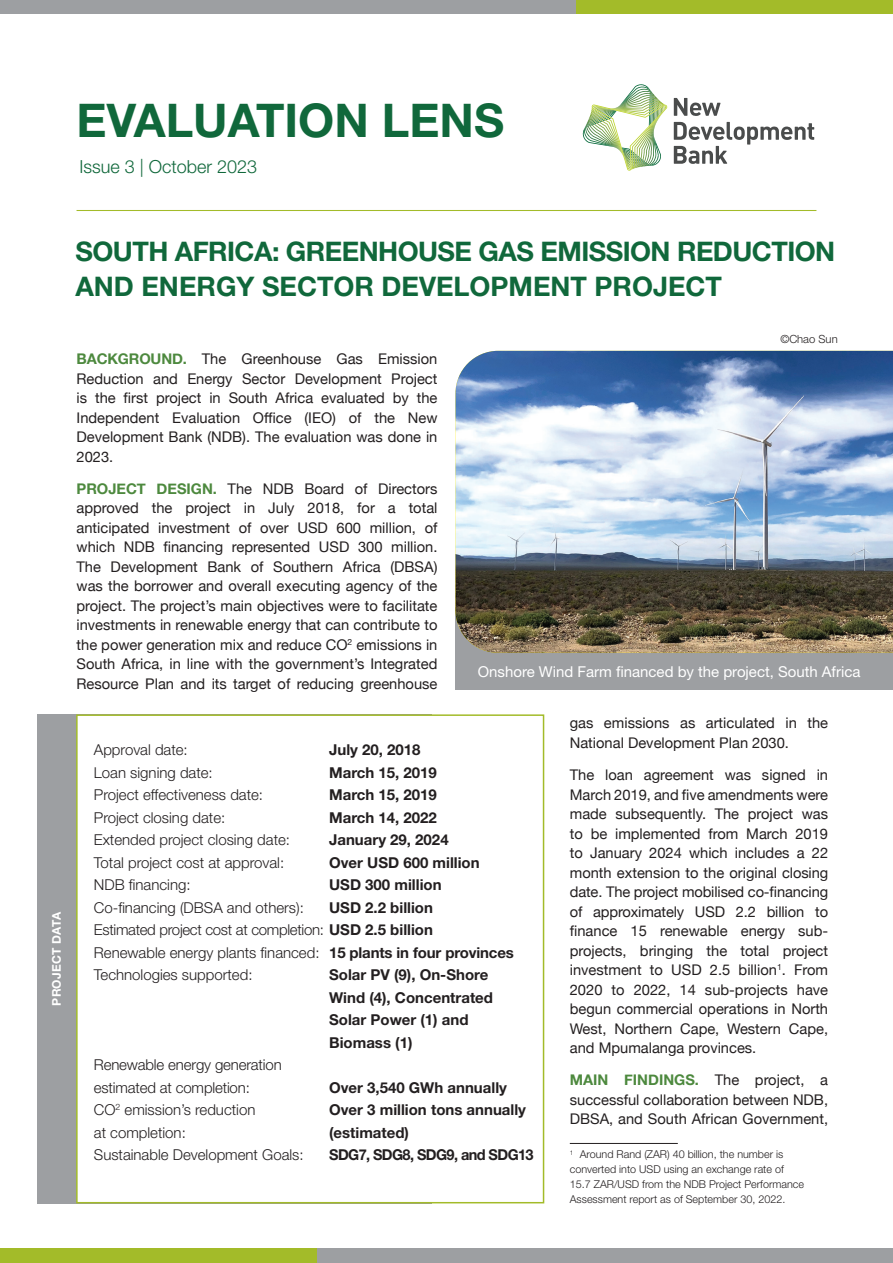
<style>
.page{position:relative;width:893px;height:1263px;background:#fff}
.page>*{position:absolute;margin:0;border:0;box-sizing:border-box;transform-origin:0 0}
.t1{font:700 46.5px "Helvetica Neue LT Std";color:#10683b}
.t2{font:700 27px/34.5px "Helvetica Neue LT Std";letter-spacing:-.02em;color:#10683b}
.t3{font:300 18px "Helvetica Neue LT Std";color:#10683b}
.t4{font:300 15px/22.5px "Helvetica Neue LT Std";color:#231f20}
.t5{font:700 15px "Helvetica Neue LT Std";color:#231f20}
.t6{font:15px "Helvetica Neue LT Std";color:#fff}
.t7{font:300 15px "Helvetica Neue LT Std";letter-spacing:-.02em;color:#231f20}
.t8{font:700 15px "Helvetica Neue LT Std";letter-spacing:-.04em;color:#231f20}
.t9{font:14.7px/19.5px "Helvetica Neue";color:#231f20;text-align:justify}
.t10{font:700 12px "Helvetica Neue LT Std";letter-spacing:.02em;color:#fff}
.t11{font:300 11.25px "Helvetica Neue LT Std";color:#231f20}
.t12{font:300 10.8px/15px "Helvetica Neue LT Std";color:#231f20}
.s1{font-weight:700;color:#4d893e}
.s2{font-weight:700}
</style>
<div class="page">
<div style="left:455px;top:607px;width:438px;height:83px;background:#9d9fa2"></div>
<hr style="left:570px;top:1143px;width:108px;height:1px;background:#231f20">
<div style="left:316px;top:1248px;width:577px;height:15px;background:#9d9fa2"></div>
<div style="left:0;top:1248px;width:316px;height:15px;background:#a3bb29"></div>
<hr style="left:77px;top:210px;width:739px;height:1px;background:#a3bb29">
<img style="left:455px;top:351px;width:438px;height:302px">
<div style="left:37px;top:714px;width:395px;height:489px;background:#9d9fa2"></div>
<div style="left:76px;top:714px;width:468px;height:489px;background:#fff;border:2px solid #a3bb29"></div>
<div style="left:0;top:0;width:577px;height:14px;background:#9d9fa2"></div>
<div style="left:577px;top:0;width:316px;height:14px;background:#a3bb29"></div>
<svg style="left:674px;top:98px;width:47px;height:18px"></svg>
<svg style="left:674px;top:122px;width:140px;height:42px"></svg>
<svg style="left:583px;top:84px;width:84px;height:87px"></svg>
<p class="t1" style="left:77px;top:92px;width:429px">EVALUATION LENS</p>
<p class="t3" style="left:79px;top:156px;width:179px">Issue 3 | October 2023</p>
<p class="t2" style="left:75px;top:234px;width:761px">SOUTH AFRICA: GREENHOUSE GAS EMISSION REDUCTION<br>AND ENERGY SECTOR DEVELOPMENT PROJECT</p>
<p class="t10" style="left:49px;top:1006px;width:95px;rotate:-90deg">PROJECT DATA</p>
<p class="t9" style="left:77px;top:350px;width:362px"><span class="s1">BACKGROUND.</span> The Greenhouse Gas Emission Reduction and Energy Sector Development Project is the first project in South Africa evaluated by the Independent Evaluation Office (IEO) of the New Development Bank (NDB). The evaluation was done in 2023.</p>
<p class="t9" style="left:77px;top:480px;width:362px"><span class="s1">PROJECT DESIGN.</span> The NDB Board of Directors approved the project in July 2018, for a total anticipated investment of over USD 600 million, of which NDB financing represented USD 300 million.<br>The Development Bank of Southern Africa (DBSA) was the borrower and overall executing agency of the project. The project’s main objectives were to facilitate investments in renewable energy that can contribute to the power generation mix and reduce CO<sup>2</sup> emissions in South Africa, in line with the government’s Integrated Resource Plan and its target of reducing greenhouse</p>
<p class="t11" style="left:780px;top:332px;width:59px">©Chao Sun</p>
<p class="t6" style="left:478px;top:663px;width:384px">Onshore Wind Farm financed by the project, South Africa</p>
<p class="t4" style="left:94px;top:738px;width:95px">Approval date:</p>
<p class="t5" style="left:329px;top:741px;width:93px">July 20, 2018</p>
<p class="t4" style="left:94px;top:761px;width:120px">Loan signing date:</p>
<p class="t5" style="left:329px;top:763px;width:109px">March 15, 2019</p>
<p class="t4" style="left:94px;top:783px;width:171px">Project effectiveness date:</p>
<p class="t5" style="left:329px;top:786px;width:109px">March 15, 2019</p>
<p class="t4" style="left:94px;top:806px;width:133px">Project closing date:</p>
<p class="t5" style="left:329px;top:808px;width:109px">March 14, 2022</p>
<p class="t4" style="left:94px;top:828px;width:198px">Extended project closing date:</p>
<p class="t5" style="left:329px;top:831px;width:121px">January 29, 2024</p>
<p class="t4" style="left:94px;top:851px;width:192px">Total project cost at approval:</p>
<p class="t5" style="left:329px;top:853px;width:152px">Over USD 600 million</p>
<p class="t4" style="left:94px;top:873px;width:98px">NDB financing:</p>
<p class="t5" style="left:329px;top:876px;width:114px">USD 300 million</p>
<p class="t4" style="left:94px;top:896px;width:212px">Co-financing (DBSA and others):</p>
<p class="t5" style="left:329px;top:898px;width:105px">USD 2.2 billion</p>
<p class="t7" style="left:94px;top:921px;width:341px">Estimated project cost at completion: <span class="s2">USD 2.5 billion</span></p>
<p class="t4" style="left:94px;top:941px;width:421px">Renewable energy plants financed: <span class="s2">15 plants in four provinces</span></p>
<p class="t4" style="left:94px;top:963px;width:160px">Technologies supported:</p>
<p class="t5" style="left:329px;top:966px;width:161px">Solar PV (9), On-Shore</p>
<p class="t5" style="left:329px;top:988px;width:165px">Wind (4), Concentrated</p>
<p class="t5" style="left:329px;top:1011px;width:141px">Solar Power (1) and</p>
<p class="t5" style="left:329px;top:1033px;width:85px">Biomass (1)</p>
<p class="t4" style="left:94px;top:1053px;width:189px">Renewable energy generation estimated at completion:</p>
<p class="t5" style="left:329px;top:1078px;width:179px">Over 3,540 GWh annually</p>
<p class="t4" style="left:94px;top:1098px;width:163px">CO<sup>2</sup> emission’s reduction</p>
<p class="t5" style="left:329px;top:1101px;width:198px">Over 3 million tons annually</p>
<p class="t4" style="left:94px;top:1121px;width:93px">at completion:</p>
<p class="t5" style="left:329px;top:1123px;width:81px">(estimated)</p>
<p class="t4" style="left:94px;top:1143px;width:211px">Sustainable Development Goals:</p>
<p class="t8" style="left:329px;top:1146px;width:206px">SDG7, SDG8, SDG9, and SDG13</p>
<p class="t9" style="left:570px;top:714px;width:260px">gas emissions as articulated in the<br>National Development Plan 2030.</p>
<p class="t9" style="left:570px;top:766px;width:260px">The loan agreement was signed in March 2019, and five amendments were made subsequently. The project was to be implemented from March 2019 to January 2024 which includes a 22 month extension to the original closing date. The project mobilised co-financing of approximately USD 2.2 billion to finance 15 renewable energy sub&shy;projects, bringing the total project investment to USD 2.5 billion<sup>1</sup>. From 2020 to 2022, 14 sub-projects have begun commercial operations in North West, Northern Cape, Western Cape, and Mpumalanga provinces.</p>
<p class="t9" style="left:570px;top:1071px;width:260px"><span class="s1">MAIN FINDINGS.</span> The project, a successful collaboration between NDB, DBSA, and South African Government,</p>
<p class="t12" style="left:570px;top:1147px;width:236px"><sup>1</sup> Around Rand (ZAR) 40 billion, the number is converted into USD using an exchange rate of 15.7 ZAR/USD from the NDB Project Performance Assessment report as of September 30, 2022.</p>
</div>
